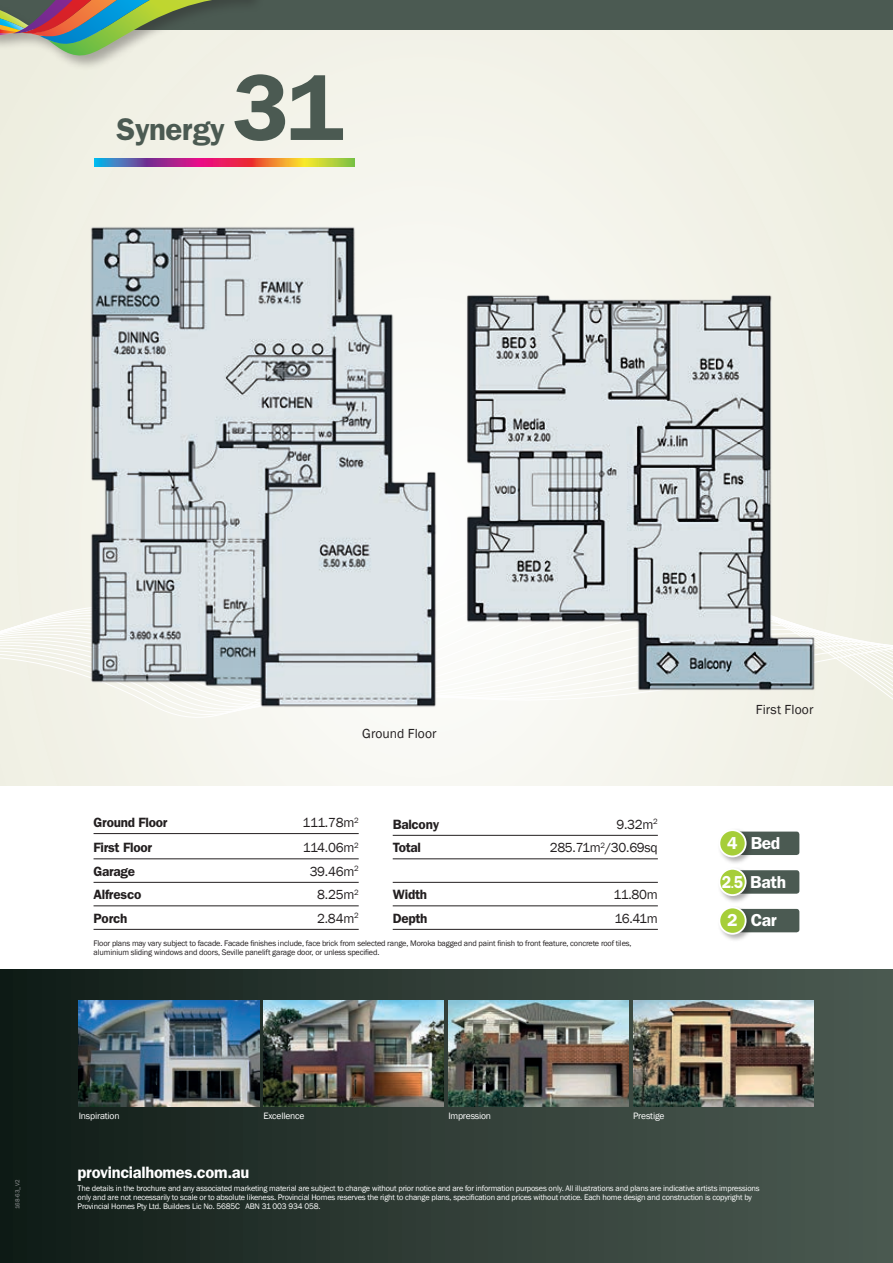
<style>
.page{position:relative;width:893px;height:1263px;background:#f1f1e6}
.page>*{position:absolute;margin:0;border:0;box-sizing:border-box;transform-origin:0 0}
.t1{font:600 94.2px "Franklin Gothic";color:#4b5a52}
.t2{font:600 31.35px "Franklin Gothic";letter-spacing:-.02em;color:#4b5a52}
.t3{font:600 17.4px "Franklin Gothic";letter-spacing:-.02em;color:#fff}
.t4{font:600 17.4px "Franklin Gothic";letter-spacing:-.02em;color:#fff;scale:.9 1}
.t5{font:600 16.5px "Franklin Gothic";letter-spacing:-.02em;color:#fff}
.Body_2{font:13.5px "Franklin Gothic";letter-spacing:-.02em;color:#231f20}
.t6{font:600 13.5px "Franklin Gothic";letter-spacing:-.02em;color:#231f20}
.Body_2-2{font:13.5px "Franklin Gothic";letter-spacing:.005em;color:#231f20}
.t7{font:9.6px "Franklin Gothic";letter-spacing:-.02em;color:#fff}
.t8{font:8.25px/9px "Franklin Gothic";letter-spacing:-.02em;color:#fff}
.t9{font:8.25px/9px "Franklin Gothic";letter-spacing:-.02em;color:#231f20}
.t10{font:6px "Franklin Gothic";letter-spacing:.015em;color:#939598}
.s1{font-size:12px}
</style>
<div class="page">
<svg style="left:0;top:510px;width:893px;height:277px"></svg>
<img style="left:77px;top:224px;width:366px;height:490px">
<img style="left:455px;top:227px;width:365px;height:505px">
<div style="left:0;top:787px;width:893px;height:455px;background:#fff"></div>
<div style="left:0;top:0;width:893px;height:30px;background:#4b5a52"></div>
<div style="left:0;top:0;width:266px;height:71px;background:#231f20;opacity:.35"></div>
<svg style="left:0;top:0;width:212px;height:59px"></svg>
<hr style="left:94px;top:833px;width:265px;height:1px;background:#231f20">
<hr style="left:94px;top:858px;width:265px;height:1px;background:#231f20">
<hr style="left:94px;top:882px;width:265px;height:1px;background:#231f20">
<hr style="left:94px;top:905px;width:265px;height:1px;background:#231f20">
<hr style="left:94px;top:929px;width:265px;height:1px;background:#231f20">
<hr style="left:393px;top:835px;width:265px;height:1px;background:#231f20">
<hr style="left:393px;top:858px;width:265px;height:1px;background:#231f20">
<hr style="left:393px;top:882px;width:265px;height:1px;background:#231f20">
<hr style="left:393px;top:905px;width:265px;height:1px;background:#231f20">
<hr style="left:393px;top:929px;width:265px;height:1px;background:#231f20">
<div style="left:729px;top:909px;width:70px;height:23px;background:#4b5a52;border-radius:3px"></div>
<div style="left:717px;top:905px;width:37px;height:37px;background:#231f20;opacity:.35"></div>
<div style="left:719px;top:907px;width:27px;height:27px;background:#a6ce39;border-radius:50%"></div>
<div style="left:718px;top:906px;width:29px;height:29px;border:2px solid #fff;border-radius:50%"></div>
<div style="left:729px;top:831px;width:70px;height:24px;background:#4b5a52;border-radius:3px"></div>
<div style="left:717px;top:827px;width:37px;height:38px;background:#231f20;opacity:.35"></div>
<div style="left:719px;top:830px;width:27px;height:26px;background:#a6ce39;border-radius:50%"></div>
<div style="left:718px;top:829px;width:29px;height:28px;border:2px solid #fff;border-radius:50%"></div>
<div style="left:729px;top:870px;width:70px;height:24px;background:#4b5a52;border-radius:3px"></div>
<div style="left:717px;top:866px;width:37px;height:37px;background:#231f20;opacity:.35"></div>
<div style="left:719px;top:869px;width:27px;height:26px;background:#a6ce39;border-radius:50%"></div>
<div style="left:718px;top:868px;width:29px;height:28px;border:2px solid #fff;border-radius:50%"></div>
<div style="left:0;top:969px;width:893px;height:294px;background:linear-gradient(to right,#101c17,#4d5c53)"></div>
<img style="left:79px;top:1000px;width:180px;height:106px">
<img style="left:264px;top:1000px;width:180px;height:106px">
<img style="left:448px;top:1000px;width:181px;height:106px">
<img style="left:633px;top:1000px;width:180px;height:106px">
<svg style="left:94px;top:158px;width:261px;height:8px;background:#b46b69"></svg>
<p class="t2" style="left:117px;top:111px;width:110px">Synergy</p>
<p class="t1" style="left:233px;top:52px;width:113px">31</p>
<p class="Body_2-2" style="left:362px;top:725px;width:76px">Ground Floor</p>
<p class="Body_2-2" style="left:756px;top:701px;width:59px">First Floor</p>
<p class="t6" style="left:94px;top:814px;width:75px">Ground Floor</p>
<p class="Body_2" style="left:303px;top:814px;width:58px">111.78m<sup>2</sup></p>
<p class="t6" style="left:94px;top:840px;width:60px">First Floor</p>
<p class="Body_2" style="left:303px;top:839px;width:57px">114.06m<sup>2</sup></p>
<p class="t6" style="left:94px;top:863px;width:43px">Garage</p>
<p class="Body_2" style="left:310px;top:863px;width:51px">39.46m<sup>2</sup></p>
<p class="t6" style="left:94px;top:887px;width:49px">Alfresco</p>
<p class="Body_2" style="left:317px;top:886px;width:43px">8.25m<sup>2</sup></p>
<p class="t6" style="left:94px;top:910px;width:35px">Porch</p>
<p class="Body_2" style="left:317px;top:910px;width:43px">2.84m<sup>2</sup></p>
<p class="t6" style="left:393px;top:816px;width:48px">Balcony</p>
<p class="Body_2" style="left:616px;top:816px;width:43px">9.32m<sup>2</sup></p>
<p class="t6" style="left:393px;top:840px;width:30px">Total</p>
<p class="Body_2" style="left:550px;top:839px;width:110px">285.71m<sup>2</sup>/30.69sq</p>
<p class="t6" style="left:393px;top:887px;width:36px">Width</p>
<p class="Body_2" style="left:613px;top:886px;width:46px">11.80m</p>
<p class="t6" style="left:393px;top:910px;width:36px">Depth</p>
<p class="Body_2" style="left:615px;top:910px;width:45px">16.41m</p>
<p class="t3" style="left:727px;top:909px;width:51px">2 Car</p>
<p class="t3" style="left:727px;top:833px;width:55px">4 Bed</p>
<p class="t4" style="left:722px;top:871px;width:73px">2<span class="s1">.</span>5 Bath</p>
<p class="t9" style="left:94px;top:938px;width:539px">Floor plans may vary subject to facade. Facade finishes include, face brick from selected range, Moroka bagged and paint finish to front feature, concrete roof tiles, aluminium sliding windows and doors, Seville panelift garage door, or unless specified.</p>
<p class="t10" style="left:14px;top:1209px;width:31px;rotate:-90deg">168-63_V2</p>
<p class="t7" style="left:79px;top:1109px;width:42px">Inspiration</p>
<p class="t7" style="left:264px;top:1109px;width:42px">Excellence</p>
<p class="t7" style="left:448px;top:1109px;width:44px">Impression</p>
<p class="t7" style="left:633px;top:1109px;width:33px">Prestige</p>
<p class="t5" style="left:78px;top:1162px;width:173px">provincialhomes.com.au</p>
<p class="t8" style="left:78px;top:1184px;width:684px">The details in the brochure and any associated marketing material are subject to change without prior notice and are for information purposes only. All illustrations and plans are indicative artists impressions only and are not necessarily to scale or to absolute likeness. Provincial Homes reserves the right to change plans, specification and prices without notice. Each home design and construction is copyright by</p>
<p class="t8" style="left:78px;top:1202px;width:244px">Provincial Homes Pty Ltd. Builders Lic No. 5685C ABN 31 003 934 058.</p>
</div>
